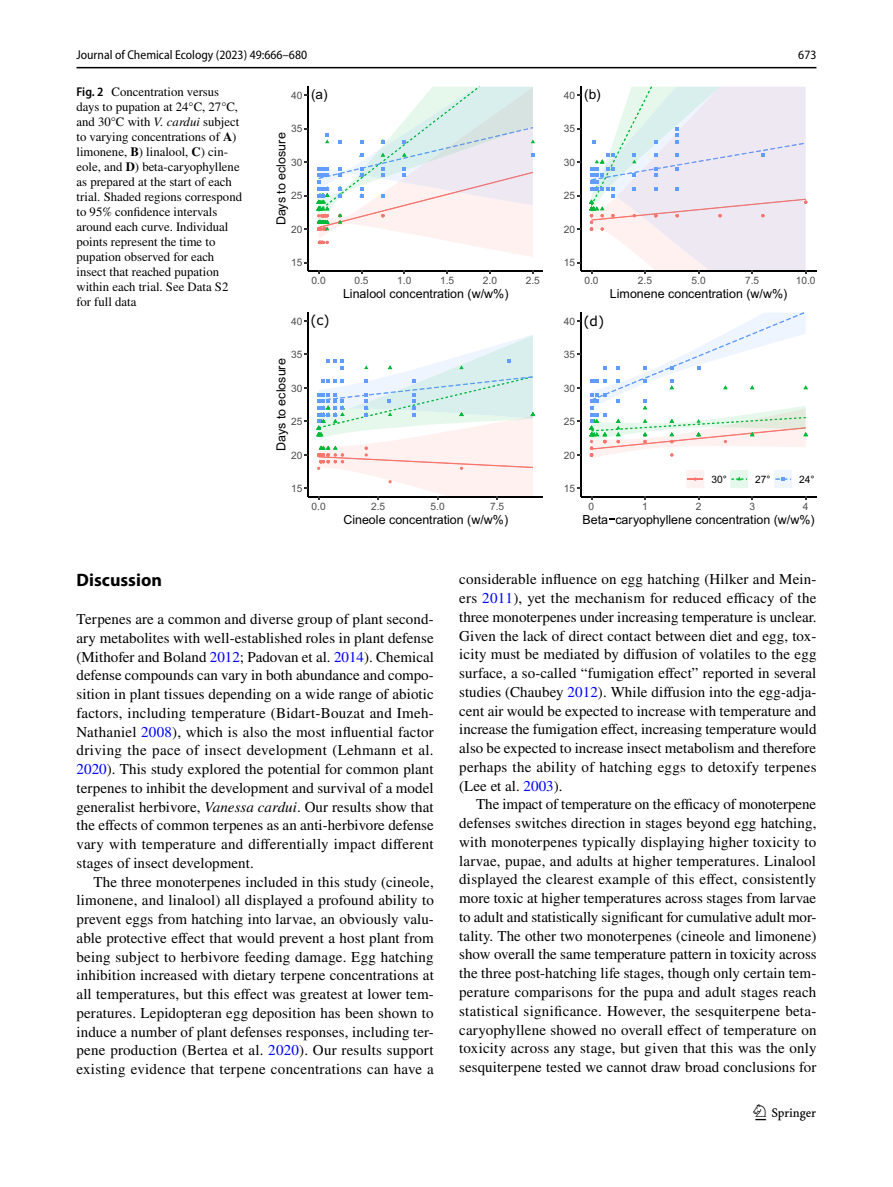
<style>
.page{position:relative;width:893px;height:1187px;background:#fff}
.page>*{position:absolute;margin:0;border:0;box-sizing:border-box;transform-origin:0 0}
.t1{font:22.5px "Springnew Regular 2";color:#000}
.t2{font:700 18px "Myriad Pro";color:#000}
.t3{font:15px/18.8px "STIX";letter-spacing:.015em;color:#000;text-align:justify}
.t4{font:13.65px "Arial MT8";color:#000}
.t5{font:13.65px "Verdana 2";color:#000}
.t6{font:12.75px/15px "STIX";color:#000}
.t7{font:semi-condensed 12.75px "Myriad Pro";color:#000}
.t8{font:12.45px "Arial MT5";color:#000}
.t9{font:12.45px "Arial MT7";color:#000}
.t10{font:12.45px "Arial MT8";color:#000}
.t11{font:12.45px "Arial MT6";color:#000}
.t12{font:10.2px "Arial MT5";color:#4d4d4d}
.t13{font:10.2px "Arial MT6";color:#4d4d4d}
.t14{font:10.2px "Arial MT7";color:#4d4d4d}
.t15{font:10.2px "Arial MT8";color:#4d4d4d}
.t16{font:10.2px "Arial MT8";color:#000}
.s1{font-family:"Myriad Pro";font-weight:600;font-stretch:semi-condensed}
.s2{font-style:italic}
.s3{font-weight:700}
.s4{color:#00f}
</style>
<div class="page">
<hr style="left:77px;top:67px;width:739px;height:1px;background:#000">
<svg style="left:304px;top:94px;width:239px;height:180px"></svg>
<div style="left:308px;top:87px;width:236px;height:184px;background:#fff"></div>
<svg style="left:316px;top:87px;width:219px;height:170px"></svg>
<hr style="left:307px;top:87px;width:2px;height:184px;background:#000">
<hr style="left:308px;top:270px;width:236px;height:1px;background:#000">
<hr style="left:580px;top:87px;width:1px;height:184px;background:#000">
<hr style="left:581px;top:270px;width:235px;height:1px;background:#000">
<svg style="left:589px;top:87px;width:218px;height:187px"></svg>
<hr style="left:307px;top:312px;width:2px;height:185px;background:#000">
<hr style="left:308px;top:496px;width:236px;height:1px;background:#000">
<svg style="left:316px;top:335px;width:219px;height:165px"></svg>
<svg style="left:543px;top:320px;width:273px;height:200px"></svg>
<div style="left:581px;top:312px;width:235px;height:185px;background:#fff"></div>
<svg style="left:589px;top:312px;width:219px;height:146px"></svg>
<hr style="left:580px;top:312px;width:1px;height:185px;background:#000">
<hr style="left:581px;top:496px;width:235px;height:1px;background:#000">
<svg style="left:687px;top:470px;width:17px;height:18px"></svg>
<svg style="left:730px;top:470px;width:18px;height:18px"></svg>
<svg style="left:774px;top:470px;width:18px;height:18px"></svg>
<p class="t7" style="left:77px;top:48px;width:232px">Journal of Chemical Ecology (2023) 49:666–680</p>
<p class="t7" style="left:798px;top:48px;width:20px">673</p>
<p class="t6" style="left:77px;top:85px;width:167px"><span class="s1">Fig. 2</span> Concentration versus days to pupation at 24°C, 27°C, and 30°C with <span class="s2">V. cardui</span> subject to varying concentrations of <span class="s3">A</span>) limonene, <span class="s3">B</span>) linalool, <span class="s3">C</span>) cin&shy;eole, and <span class="s3">D</span>) beta-caryophyllene as prepared at the start of each trial. Shaded regions correspond to 95% confidence intervals around each curve. Individual points represent the time to pupation observed for each insect that reached pupation within each trial. See Data S2 for full data</p>
<p class="t12" style="left:291px;top:88px;width:13px">40</p>
<p class="t4" style="left:311px;top:85px;width:18px">(a)</p>
<p class="t4" style="left:584px;top:84px;width:18px">(b)</p>
<p class="t13" style="left:564px;top:88px;width:13px">40</p>
<p class="t12" style="left:291px;top:122px;width:13px">35</p>
<p class="t8" style="left:272px;top:225px;width:94px;rotate:-90deg">Days to eclosure</p>
<p class="t12" style="left:291px;top:155px;width:13px">30</p>
<p class="t12" style="left:291px;top:189px;width:13px">25</p>
<p class="t12" style="left:291px;top:222px;width:13px">20</p>
<p class="t13" style="left:564px;top:122px;width:13px">35</p>
<p class="t13" style="left:564px;top:155px;width:13px">30</p>
<p class="t13" style="left:564px;top:189px;width:13px">25</p>
<p class="t13" style="left:564px;top:222px;width:13px">20</p>
<p class="t12" style="left:291px;top:255px;width:13px">15</p>
<p class="t13" style="left:564px;top:255px;width:13px">15</p>
<p class="t12" style="left:312px;top:273px;width:16px">0.0</p>
<p class="t12" style="left:354px;top:273px;width:16px">0.5</p>
<p class="t12" style="left:397px;top:273px;width:16px">1.0</p>
<p class="t12" style="left:440px;top:273px;width:16px">1.5</p>
<p class="t12" style="left:483px;top:273px;width:16px">2.0</p>
<p class="t12" style="left:526px;top:273px;width:16px">2.5</p>
<p class="t8" style="left:343px;top:284px;width:167px">Linalool concentration (w/w%)</p>
<p class="t13" style="left:584px;top:273px;width:16px">0.0</p>
<p class="t13" style="left:638px;top:273px;width:16px">2.5</p>
<p class="t13" style="left:691px;top:273px;width:16px">5.0</p>
<p class="t13" style="left:745px;top:273px;width:16px">7.5</p>
<p class="t13" style="left:796px;top:273px;width:21px">10.0</p>
<p class="t11" style="left:610px;top:284px;width:179px">Limonene concentration (w/w%)</p>
<p class="t14" style="left:291px;top:314px;width:13px">40</p>
<p class="t5" style="left:310px;top:311px;width:21px">(c)</p>
<p class="t5" style="left:583px;top:311px;width:22px">(d)</p>
<p class="t15" style="left:564px;top:314px;width:13px">40</p>
<p class="t14" style="left:291px;top:347px;width:13px">35</p>
<p class="t9" style="left:272px;top:451px;width:94px;rotate:-90deg">Days to eclosure</p>
<p class="t14" style="left:291px;top:381px;width:13px">30</p>
<p class="t14" style="left:291px;top:414px;width:13px">25</p>
<p class="t14" style="left:291px;top:448px;width:13px">20</p>
<p class="t15" style="left:564px;top:347px;width:13px">35</p>
<p class="t15" style="left:564px;top:381px;width:13px">30</p>
<p class="t15" style="left:564px;top:414px;width:13px">25</p>
<p class="t15" style="left:564px;top:448px;width:13px">20</p>
<p class="t14" style="left:291px;top:481px;width:13px">15</p>
<p class="t15" style="left:564px;top:481px;width:13px">15</p>
<p class="t16" style="left:711px;top:472px;width:17px">30°</p>
<p class="t16" style="left:755px;top:472px;width:17px">27°</p>
<p class="t16" style="left:799px;top:472px;width:17px">24°</p>
<p class="t14" style="left:312px;top:499px;width:16px">0.0</p>
<p class="t14" style="left:371px;top:499px;width:16px">2.5</p>
<p class="t14" style="left:431px;top:499px;width:16px">5.0</p>
<p class="t14" style="left:490px;top:499px;width:16px">7.5</p>
<p class="t9" style="left:343px;top:510px;width:166px">Cineole concentration (w/w%)</p>
<p class="t15" style="left:589px;top:499px;width:7px">0</p>
<p class="t15" style="left:642px;top:499px;width:7px">1</p>
<p class="t15" style="left:696px;top:499px;width:7px">2</p>
<p class="t15" style="left:749px;top:499px;width:7px">3</p>
<p class="t15" style="left:803px;top:499px;width:7px">4</p>
<p class="t10" style="left:582px;top:510px;width:234px">Beta caryophyllene concentration (w/w%)</p>
<p class="t2" style="left:77px;top:568px;width:87px">Discussion</p>
<p class="t3" style="left:77px;top:610px;width:359px">Terpenes are a common and diverse group of plant second&shy;ary metabolites with well-established roles in plant defense (Mithofer and Boland <span class="s4">2012</span>; Padovan et al. <span class="s4">2014</span>). Chemical defense compounds can vary in both abundance and compo&shy;sition in plant tissues depending on a wide range of abiotic factors, including temperature (Bidart-Bouzat and Imeh-Nathaniel <span class="s4">2008</span>), which is also the most influential factor driving the pace of insect development (Lehmann et al.<br><span class="s4">2020</span>). This study explored the potential for common plant terpenes to inhibit the development and survival of a model generalist herbivore, <span class="s2">Vanessa cardui</span>. Our results show that the effects of common terpenes as an anti-herbivore defense vary with temperature and differentially impact different stages of insect development.</p>
<p class="t3" style="left:77px;top:873px;width:359px;text-indent:17px">The three monoterpenes included in this study (cineole, limonene, and linalool) all displayed a profound ability to prevent eggs from hatching into larvae, an obviously valu&shy;able protective effect that would prevent a host plant from being subject to herbivore feeding damage. Egg hatching inhibition increased with dietary terpene concentrations at all temperatures, but this effect was greatest at lower tem&shy;peratures. Lepidopteran egg deposition has been shown to induce a number of plant defenses responses, including ter&shy;pene production (Bertea et al. <span class="s4">2020</span>). Our results support existing evidence that terpene concentrations can have a</p>
<p class="t3" style="left:459px;top:571px;width:359px">considerable influence on egg hatching (Hilker and Mein&shy;ers <span class="s4">2011</span>), yet the mechanism for reduced efficacy of the three monoterpenes under increasing temperature is unclear.<br>Given the lack of direct contact between diet and egg, tox&shy;icity must be mediated by diffusion of volatiles to the egg surface, a so-called “fumigation effect” reported in several studies (Chaubey <span class="s4">2012</span>). While diffusion into the egg-adja&shy;cent air would be expected to increase with temperature and increase the fumigation effect, increasing temperature would also be expected to increase insect metabolism and therefore perhaps the ability of hatching eggs to detoxify terpenes (Lee et al. <span class="s4">2003</span>).</p>
<p class="t3" style="left:459px;top:796px;width:359px;text-indent:17px">The impact of temperature on the efficacy of monoterpene defenses switches direction in stages beyond egg hatching, with monoterpenes typically displaying higher toxicity to larvae, pupae, and adults at higher temperatures. Linalool displayed the clearest example of this effect, consistently more toxic at higher temperatures across stages from larvae to adult and statistically significant for cumulative adult mor&shy;tality. The other two monoterpenes (cineole and limonene) show overall the same temperature pattern in toxicity across the three post-hatching life stages, though only certain tem&shy;perature comparisons for the pupa and adult stages reach statistical significance. However, the sesquiterpene beta&shy;caryophyllene showed no overall effect of temperature on toxicity across any stage, but given that this was the only sesquiterpene tested we cannot draw broad conclusions for</p>
<h1 class="t1" style="left:755px;top:1104px;width:62px">1 3</h1>
</div>
